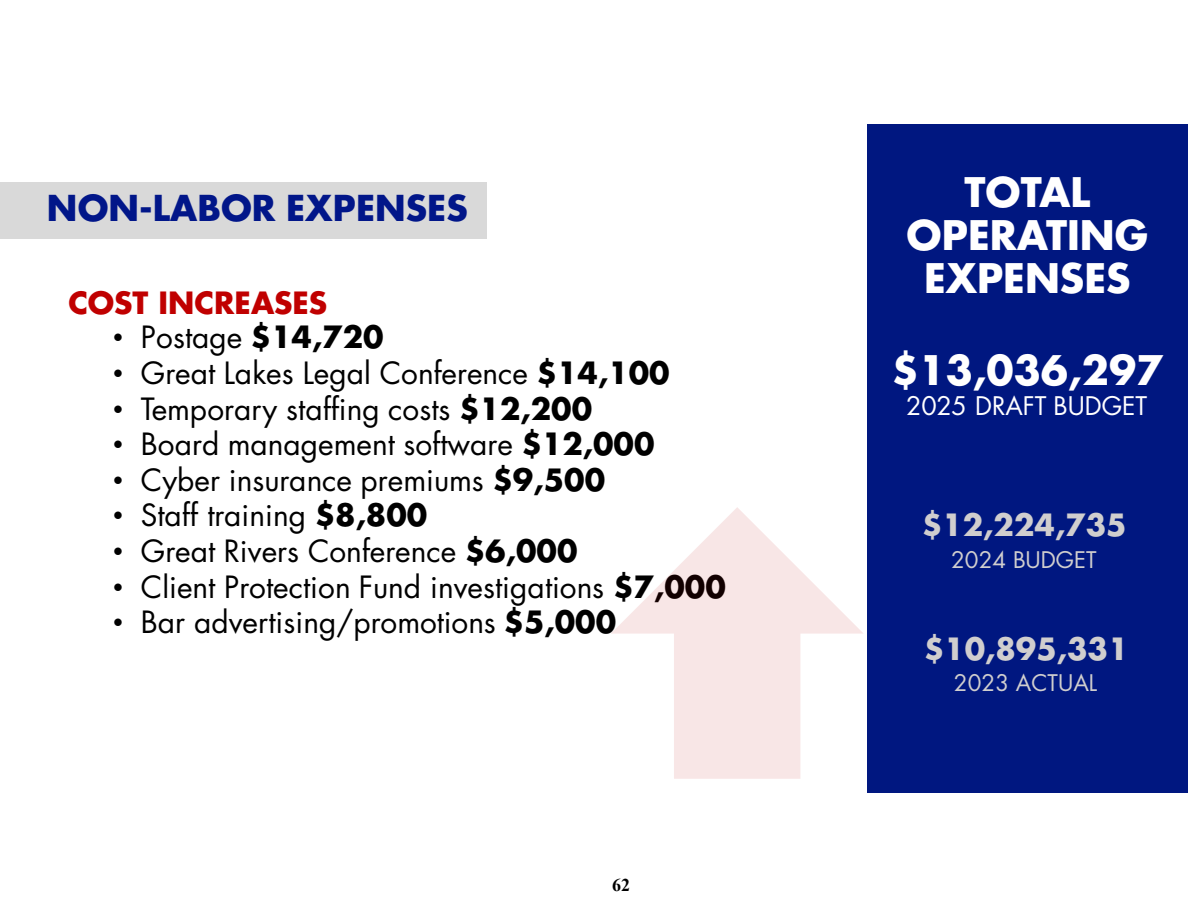
<style>
.page{position:relative;width:1188px;height:918px;background:#fff}
.page>*{position:absolute;margin:0;border:0;box-sizing:border-box;transform-origin:0 0}
.t1{font:700 39.6px/42.8px "Futura Std";color:#fff;text-align:center}
.t2{font:700 34.8px "Futura Std";color:#011689}
.t3{font:29.85px "Futura Std";color:#000}
.t4{font:700 29.85px "Futura Std";color:#d0cece}
.t5{font:700 29.85px "Futura Std";letter-spacing:-.005em;color:#c00000}
.t6{font:24.9px "Futura Std";color:#fff}
.t7{font:22.2px "Futura Std";letter-spacing:.005em;color:#d0cece}
.t8{font:700 18px "Times New Roman";color:#000}
.s1{font-family:"Arial"}
.s2{font-weight:700}
</style>
<div class="page">
<div style="left:0;top:182px;width:486px;height:57px;background:#d9d9d9"></div>
<div style="left:868px;top:125px;width:320px;height:668px;background:#001780"></div>
<svg style="left:611px;top:507px;width:252px;height:272px"></svg>
<p class="t2" style="left:47px;top:185px;width:422px">NON-LABOR EXPENSES</p>
<p class="t5" style="left:68px;top:283px;width:260px">COST INCREASES</p>
<p class="t3" style="left:113px;top:318px;width:272px"><span class="s1">•</span> Postage <span class="s2">$14,720</span></p>
<p class="t3" style="left:113px;top:354px;width:558px"><span class="s1">•</span> Great Lakes Legal Conference <span class="s2">$14,100</span></p>
<p class="t3" style="left:113px;top:390px;width:481px"><span class="s1">•</span> Temporary staffing costs <span class="s2">$12,200</span></p>
<p class="t3" style="left:113px;top:425px;width:543px"><span class="s1">•</span> Board management software <span class="s2">$12,000</span></p>
<p class="t3" style="left:113px;top:461px;width:494px"><span class="s1">•</span> Cyber insurance premiums <span class="s2">$9,500</span></p>
<p class="t3" style="left:113px;top:496px;width:316px"><span class="s1">•</span> Staff training <span class="s2">$8,800</span></p>
<p class="t3" style="left:113px;top:532px;width:466px"><span class="s1">•</span> Great Rivers Conference <span class="s2">$6,000</span></p>
<p class="t3" style="left:113px;top:568px;width:614px"><span class="s1">•</span> Client Protection Fund investigations <span class="s2">$7,000</span></p>
<p class="t3" style="left:113px;top:603px;width:505px"><span class="s1">•</span> Bar advertising/promotions <span class="s2">$5,000</span></p>
<p class="t8" style="left:612px;top:872px;width:19px">62</p>
<p class="t1" style="left:907px;top:171px;width:243px">TOTAL<br>OPERATING<br>EXPENSES</p>
<p class="t1" style="left:891px;top:348px;width:274px">$13,036,297</p>
<p class="t6" style="left:906px;top:390px;width:243px">2025 DRAFT BUDGET</p>
<p class="t4" style="left:922px;top:505px;width:206px">$12,224,735</p>
<p class="t7" style="left:951px;top:546px;width:147px">2024 BUDGET</p>
<p class="t4" style="left:924px;top:629px;width:206px">$10,895,331</p>
<p class="t7" style="left:954px;top:669px;width:145px">2023 ACTUAL</p>
</div>
